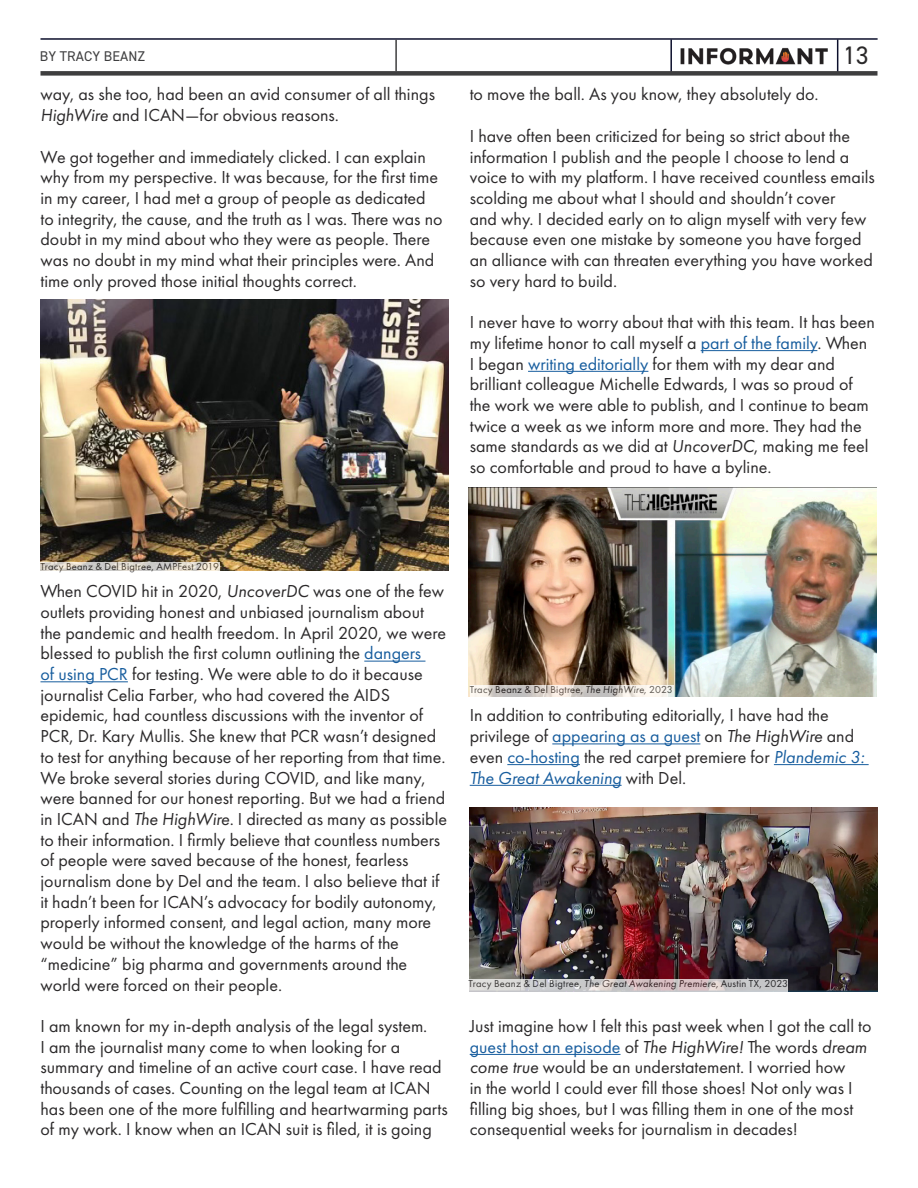
<style>
.page{position:relative;width:918px;height:1188px;background:#fff}
.page>*{position:absolute;margin:0;border:0;box-sizing:border-box;transform-origin:0 0}
.t1{font:25.35px "DIN2014";color:#2b292a}
.t2{font:18px/20.7px "Futura PT";color:#2b292a}
.Right_top_page_title{font:14.1px "DIN2014";letter-spacing:.01em;color:#3e3e3f}
.t3{font:10.5px "Futura PT";letter-spacing:.02em;color:#2b292a}
.s1{font-style:italic}
.s2{color:#175d9e}
.s3{font-style:italic;color:#175d9e}
</style>
<div class="page">
<img style="left:40px;top:300px;width:408px;height:271px">
<hr style="left:40px;top:38px;width:838px;height:2px;background:#0c0f2c">
<hr style="left:670px;top:39px;width:2px;height:35px;background:#0c0f2c">
<hr style="left:837px;top:39px;width:1px;height:35px;background:#0c0f2c">
<img style="left:672px;top:38px;width:165px;height:33px">
<hr style="left:395px;top:40px;width:2px;height:31px;background:#3e3e3f">
<div style="left:40px;top:71px;width:838px;height:5px;background:#3e3e3f"></div>
<hr style="left:364px;top:661px;width:61px;height:1px;background:#175d9e">
<hr style="left:40px;top:681px;width:88px;height:1px;background:#175d9e">
<hr style="left:701px;top:350px;width:116px;height:1px;background:#175d9e">
<hr style="left:528px;top:371px;width:120px;height:1px;background:#175d9e">
<hr style="left:552px;top:743px;width:148px;height:1px;background:#175d9e">
<hr style="left:507px;top:764px;width:73px;height:1px;background:#175d9e">
<hr style="left:774px;top:764px;width:95px;height:1px;background:#175d9e">
<hr style="left:470px;top:785px;width:152px;height:1px;background:#175d9e">
<hr style="left:470px;top:1054px;width:151px;height:1px;background:#175d9e">
<img style="left:470px;top:807px;width:408px;height:185px">
<svg style="left:469px;top:979px;width:319px;height:13px;fill:#ccc8ca"></svg>
<img style="left:469px;top:487px;width:407px;height:210px">
<svg style="left:470px;top:685px;width:204px;height:12px"></svg>
<svg style="left:41px;top:562px;width:179px;height:9px"></svg>
<p class="Right_top_page_title" style="left:40px;top:47px;width:107px">BY TRACY BEANZ</p>
<h1 class="t1" style="left:843px;top:39px;width:27px">13</h1>
<p class="t2" style="left:40px;top:84px;width:396px">way, as she too, had been an avid consumer of all things<br><span class="s1">HighWire</span> and ICAN—for obvious reasons.</p>
<p class="t2" style="left:40px;top:146px;width:404px">We got together and immediately clicked. I can explain why from my perspective. It was because, for the first time in my career, I had met a group of people as dedicated to integrity, the cause, and the truth as I was. There was no doubt in my mind about who they were as people. There was no doubt in my mind what their principles were. And time only proved those initial thoughts correct.</p>
<p class="t2" style="left:470px;top:84px;width:351px">to move the ball. As you know, they absolutely do.</p>
<p class="t2" style="left:470px;top:125px;width:407px">I have often been criticized for being so strict about the information I publish and the people I choose to lend a voice to with my platform. I have received countless emails scolding me about what I should and shouldn’t cover<br>and why. I decided early on to align myself with very few because even one mistake by someone you have forged an alliance with can threaten everything you have worked so very hard to build.</p>
<p class="t2" style="left:470px;top:312px;width:407px">I never have to worry about that with this team. It has been my lifetime honor to call myself a <span class="s2">part of the family</span>. When I began <span class="s2">writing editorially</span> for them with my dear and brilliant colleague Michelle Edwards, I was so proud of the work we were able to publish, and I continue to beam twice a week as we inform more and more. They had the same standards as we did at <span class="s1">UncoverDC</span>, making me feel so comfortable and proud to have a byline.</p>
<p class="t3" style="left:41px;top:560px;width:180px">Tracy Beanz &amp; Del Bigtree, AMPFest 2019</p>
<p class="t2" style="left:40px;top:581px;width:408px">When COVID hit in 2020, <span class="s1">UncoverDC</span> was one of the few outlets providing honest and unbiased journalism about the pandemic and health freedom. In April 2020, we were blessed to publish the first column outlining the <span class="s2">dangers<br>of using PCR</span> for testing. We were able to do it because journalist Celia Farber, who had covered the AIDS epidemic, had countless discussions with the inventor of PCR, Dr. Kary Mullis. She knew that PCR wasn’t designed to test for anything because of her reporting from that time.<br>We broke several stories during COVID, and like many, were banned for our honest reporting. But we had a friend in ICAN and <span class="s1">The HighWire</span>. I directed as many as possible to their information. I firmly believe that countless numbers of people were saved because of the honest, fearless journalism done by Del and the team. I also believe that if it hadn’t been for ICAN’s advocacy for bodily autonomy, properly informed consent, and legal action, many more would be without the knowledge of the harms of the “medicine” big pharma and governments around the world were forced on their people.</p>
<p class="t2" style="left:40px;top:1015px;width:409px">I am known for my in-depth analysis of the legal system.<br>I am the journalist many come to when looking for a summary and timeline of an active court case. I have read thousands of cases. Counting on the legal team at ICAN has been one of the more fulfilling and heartwarming parts of my work. I know when an ICAN suit is filed, it is going</p>
<p class="t3" style="left:470px;top:683px;width:205px">Tracy Beanz &amp; Del Bigtree, <span class="s1">The HighWire,</span> 2023</p>
<p class="t2" style="left:470px;top:705px;width:396px">In addition to contributing editorially, I have had the privilege of <span class="s2">appearing as a guest</span> on <span class="s1">The HighWire</span> and even <span class="s2">co-hosting</span> the red carpet premiere for <span class="s3">Plandemic 3:<br>The Great Awakening</span> with Del.</p>
<p class="t3" style="left:469px;top:977px;width:321px">Tracy Beanz &amp; Del Bigtree, <span class="s1">The Great Awakening Premiere,</span> Austin TX, 2023</p>
<p class="t2" style="left:470px;top:1015px;width:403px">Just imagine how I felt this past week when I got the call to <span class="s2">guest host an episode</span> of <span class="s1">The HighWire!</span> The words <span class="s1">dream come true</span> would be an understatement. I worried how<br>in the world I could ever fill those shoes! Not only was I filling big shoes, but I was filling them in one of the most consequential weeks for journalism in decades!</p>
</div>
